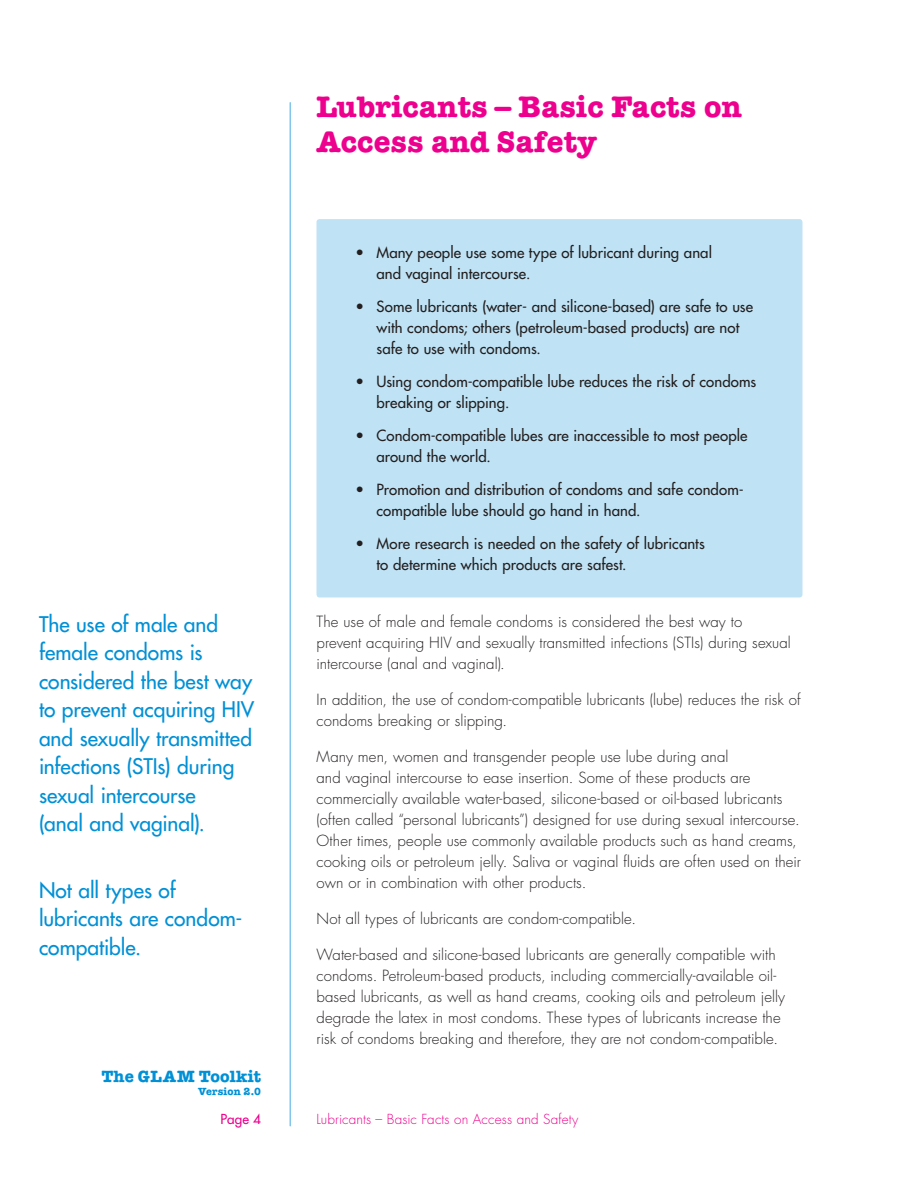
<style>
.page{position:relative;width:918px;height:1188px;background:#fff}
.page>*{position:absolute;margin:0;border:0;box-sizing:border-box;transform-origin:0 0}
.Chapter_Head{font:700 30px/34.5px "American Typewriter Std";letter-spacing:.01em;color:#ed008e}
.Pull_Quote{font:500 21px/28.5px "Futura Std";color:#0090d6}
.t1{font:700 16.5px "American Typewriter Std";letter-spacing:.025em;color:#0090d6}
.Body_text{font:300 15px/21px "Futura Std";letter-spacing:.005em;color:#231f20}
.t2{font:500 15px/21px "Futura Std";letter-spacing:.005em;color:#231f20}
.t3{font:300 13.5px "Futura Std";letter-spacing:.01em;color:#ed008e}
.t4{font:500 13.5px "Futura Std";color:#ed008e}
.t5{font:700 10.5px "American Typewriter Std";letter-spacing:.015em;color:#0090d6}
</style>
<div class="page">
<hr style="left:290px;top:103px;width:1px;height:1023px;background:#80c7eb">
<div style="left:316px;top:219px;width:486px;height:378px;background:#bfe3f5;border-radius:3px"></div>
<p class="Pull_Quote" style="left:39px;top:610px;width:217px">The use of male and female condoms is considered the best way to prevent acquiring HIV and sexually transmitted infections (STIs) during sexual intercourse<br>(anal and vaginal).</p>
<p class="Pull_Quote" style="left:39px;top:876px;width:205px">Not all types of lubricants are condom&shy;compatible.</p>
<p class="t1" style="left:102px;top:1067px;width:161px">The GLAM Toolkit</p>
<p class="t5" style="left:198px;top:1085px;width:64px">Version 2.0</p>
<p class="t4" style="left:221px;top:1111px;width:42px">Page 4</p>
<p class="Chapter_Head" style="left:316px;top:90px;width:427px">Lubricants – Basic Facts on<br>Access and Safety</p>
<p class="t2" style="left:376px;top:243px;width:337px;text-indent:-21px">• Many people use some type of lubricant during anal and vaginal intercourse.</p>
<p class="t2" style="left:376px;top:297px;width:378px;text-indent:-21px">• Some lubricants (water- and silicone-based) are safe to use with condoms; others (petroleum-based products) are not safe to use with condoms.</p>
<p class="t2" style="left:376px;top:372px;width:381px;text-indent:-21px">• Using condom-compatible lube reduces the risk of condoms breaking or slipping.</p>
<p class="t2" style="left:376px;top:426px;width:373px;text-indent:-21px">• Condom-compatible lubes are inaccessible to most people around the world.</p>
<p class="t2" style="left:376px;top:480px;width:369px;text-indent:-21px">• Promotion and distribution of condoms and safe condom&shy;compatible lube should go hand in hand.</p>
<p class="t2" style="left:376px;top:534px;width:330px;text-indent:-21px">• More research is needed on the safety of lubricants to determine which products are safest.</p>
<p class="Body_text" style="left:316px;top:611px;width:476px">The use of male and female condoms is considered the best way to<br>prevent acquiring HIV and sexually transmitted infections (STIs) during sexual intercourse (anal and vaginal).</p>
<p class="Body_text" style="left:316px;top:689px;width:486px">In addition, the use of condom-compatible lubricants (lube) reduces the risk of condoms breaking or slipping.</p>
<p class="Body_text" style="left:316px;top:746px;width:486px">Many men, women and transgender people use lube during anal<br>and vaginal intercourse to ease insertion. Some of these products are commercially available water-based, silicone-based or oil-based lubricants (often called “personal lubricants”) designed for use during sexual intercourse.<br>Other times, people use commonly available products such as hand creams, cooking oils or petroleum jelly. Saliva or vaginal fluids are often used on their own or in combination with other products.</p>
<p class="Body_text" style="left:316px;top:908px;width:321px">Not all types of lubricants are condom-compatible.</p>
<p class="Body_text" style="left:316px;top:944px;width:470px">Water-based and silicone-based lubricants are generally compatible with condoms. Petroleum-based products, including commercially-available oil&shy;based lubricants, as well as hand creams, cooking oils and petroleum jelly degrade the latex in most condoms. These types of lubricants increase the risk of condoms breaking and therefore, they are not condom-compatible.</p>
<p class="t3" style="left:316px;top:1111px;width:264px">Lubricants – Basic Facts on Access and Safety</p>
</div>
